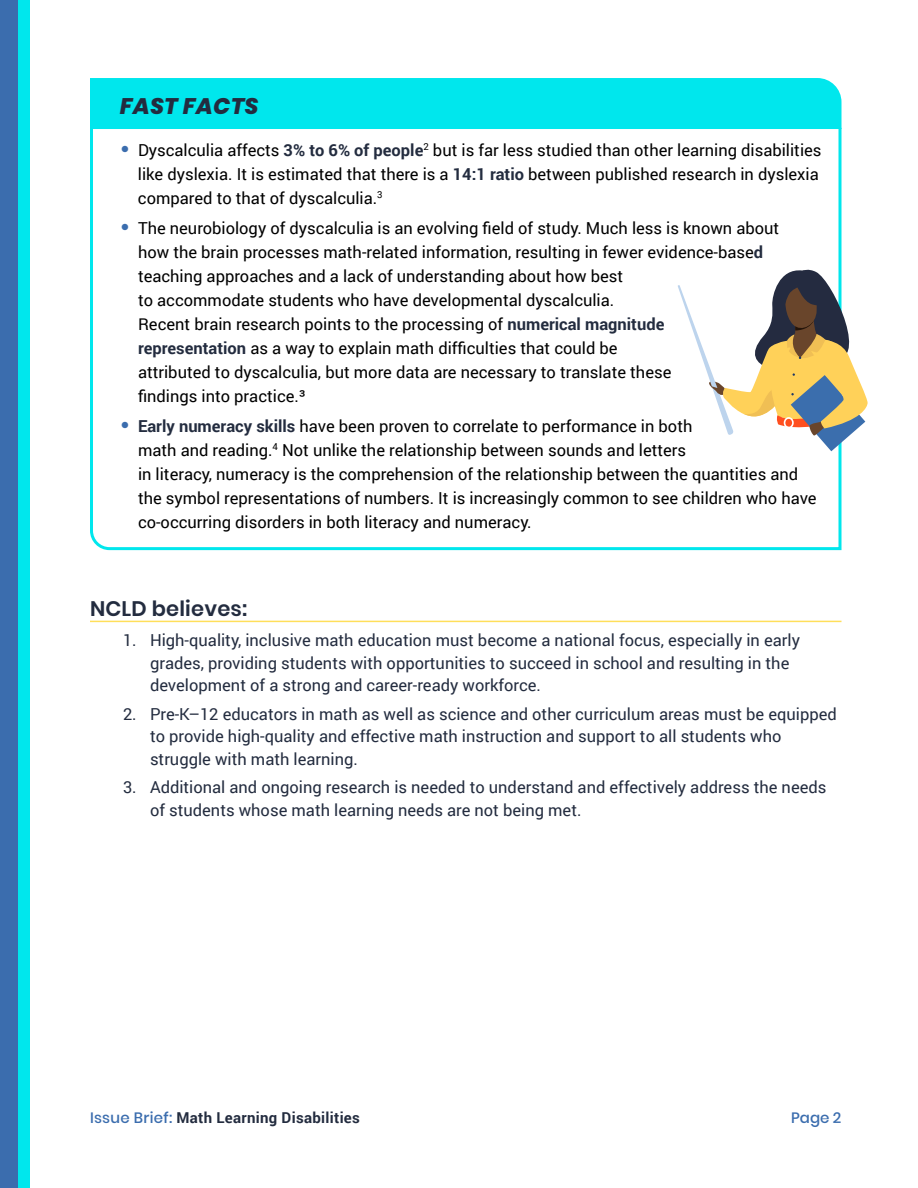
<style>
.page{position:relative;width:918px;height:1188px;background:#fff}
.page>*{position:absolute;margin:0;border:0;box-sizing:border-box;transform-origin:0 0}
.FF_Subtitle{font:italic 800 22.5px "Poppins";letter-spacing:.02em;color:#232c3f}
.SubTitle{font:600 21px "Poppins";letter-spacing:.01em;color:#232c3f}
.t1{font:700 21px "Poppins";color:#3b6dae}
.t2{font:16.5px/24px "Roboto";color:#000}
.t3{font:16.5px/22.5px "Roboto";color:#232c3f}
.t4{font:700 15px "Roboto";letter-spacing:.02em;color:#232c3f}
.t5{font:500 15px "Poppins";color:#3b6dae}
.s1{font-weight:700;color:#232c3f}
.s2{font-family:"Poppins";font-weight:500;color:#3b6dae}
</style>
<div class="page">
<div style="left:90px;top:78px;width:752px;height:51px;background:#00e7ed"></div>
<hr style="left:90px;top:128px;width:3px;height:289px;background:#00e7ed">
<svg style="left:838px;top:128px;width:4px;height:140px"></svg>
<svg style="left:90px;top:417px;width:752px;height:134px"></svg>
<hr style="left:90px;top:621px;width:752px;height:1px;background:#ffdf5a">
<svg style="left:677px;top:268px;width:191px;height:183px"></svg>
<div style="left:18px;top:0;width:12px;height:1188px;background:#00e7ed"></div>
<div style="left:0;top:0;width:18px;height:1188px;background:#3b6dae"></div>
<h2 class="FF_Subtitle" style="left:120px;top:93px;width:140px">FAST FACTS</h2>
<p class="t1" style="left:120px;top:136px;width:11px">•</p>
<p class="t2" style="left:138px;top:137px;width:685px">Dyscalculia affects <span class="s1">3% to 6% of people</span><sup>2</sup> but is far less studied than other learning disabilities like dyslexia. It is estimated that there is a <span class="s1">14:1 ratio</span> between published research in dyslexia compared to that of dyscalculia.<sup>3</sup></p>
<p class="t1" style="left:120px;top:214px;width:11px">•</p>
<p class="t2" style="left:138px;top:215px;width:643px">The neurobiology of dyscalculia is an evolving field of study. Much less is known about how the brain processes math-related information, resulting in fewer evidence-base<span class="s1">d </span>teaching approaches and a lack of understanding about how best<br>to accommodate students who have developmental dyscalculia.<br>Recent brain research points to the processing of <span class="s1">numerical magnitude<br>representation</span> as a way to explain math difficulties that could be<br>attributed to dyscalculia, but more data are necessary to translate these<br>findings into practice.³</p>
<p class="t1" style="left:120px;top:412px;width:11px">•</p>
<p class="t2" style="left:138px;top:413px;width:680px"><span class="s1">Early numeracy skills</span> have been proven to correlate to performance in both<br>math and reading.<sup>4</sup> Not unlike the relationship between sounds and letters<br>in literacy, numeracy is the comprehension of the relationship between the quantities and the symbol representations of numbers. It is increasingly common to see children who have co-occurring disorders in both literacy and numeracy.</p>
<h2 class="SubTitle" style="left:90px;top:597px;width:159px">NCLD believes:</h2>
<p class="t3" style="left:150px;top:628px;width:651px;text-indent:-27px">1. High-quality, inclusive math education must become a national focus, especially in early grades, providing students with opportunities to succeed in school and resulting in the development of a strong and career-ready workforce.</p>
<p class="t3" style="left:150px;top:702px;width:688px;text-indent:-27px">2. Pre-K–12 educators in math as well as science and other curriculum areas must be equipped to provide high-quality and effective math instruction and support to all students who struggle with math learning.</p>
<p class="t3" style="left:150px;top:775px;width:678px;text-indent:-27px">3. Additional and ongoing research is needed to understand and effectively address the needs of students whose math learning needs are not being met.</p>
<p class="t4" style="left:90px;top:1108px;width:271px"><span class="s2">Issue Brief:</span> Math Learning Disabilities</p>
<p class="t5" style="left:791px;top:1110px;width:52px">Page 2</p>
</div>
